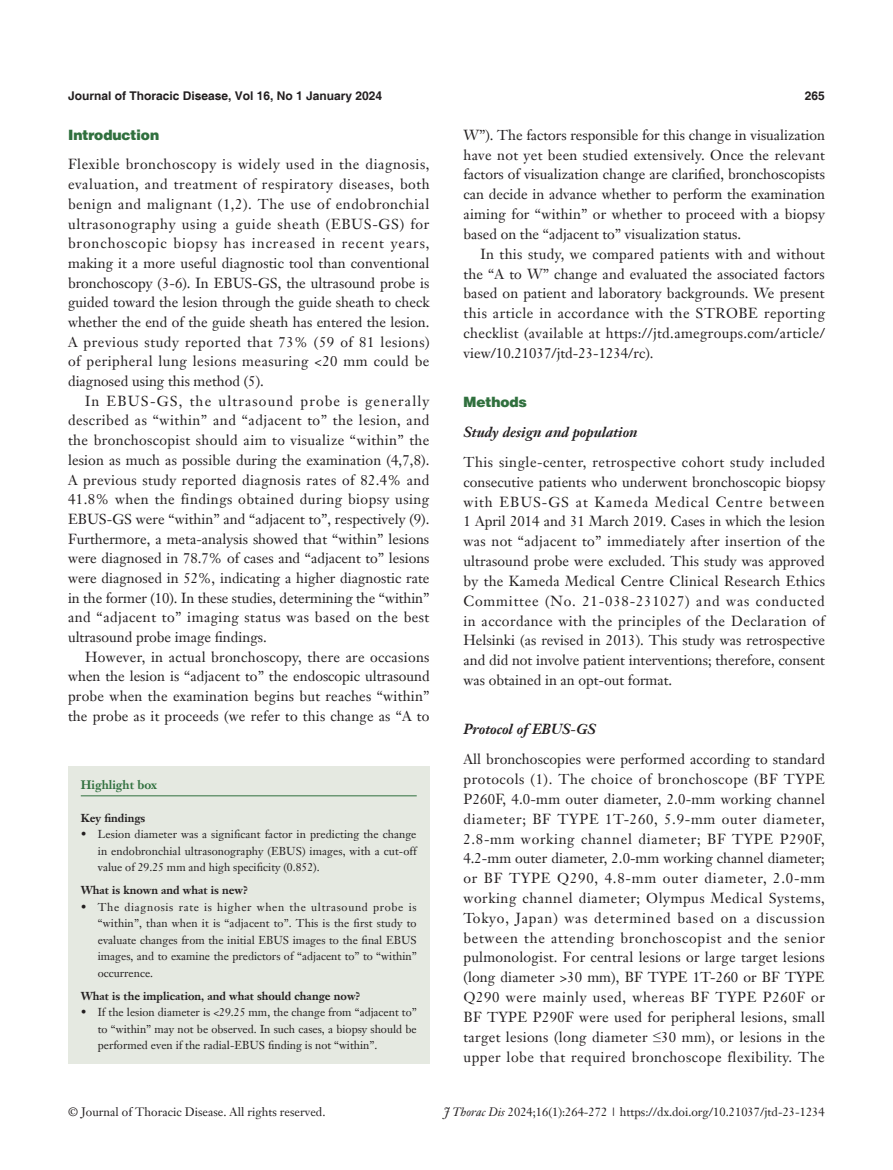
<style>
.page{position:relative;width:893px;height:1170px;background:#fff}
.page>*{position:absolute;margin:0;border:0;box-sizing:border-box;transform-origin:0 0}
.t1{font:14.25px/19.8px "Janson Text LT";letter-spacing:.01em;color:#231f20;text-align:justify}
._2ji-6_5{font:italic 700 14.25px "Janson Text LT";color:#231f20}
._1ji-zhengti{font:900 14.25px "Helvetica";color:#30703e}
._1ji-6_5{font:900 14.25px "Helvetica";color:#30703e}
.t2{font:12px "Janson Text LT";color:#231f20}
.t3{font:700 12px "Helvetica";color:#231f20}
.Cite{font:700 12px "Janson Text LT";color:#30703e}
.box-zhengwen{font:11.25px/16.5px "Janson Text LT";color:#231f20;text-align:justify}
.box-biaoti-1_5mm{font:700 11.25px "Janson Text LT";color:#231f20}
.box-biaoti{font:700 11.25px "Janson Text LT";color:#231f20}
.s1{font-weight:400;font-style:normal}
.s2{font-family:"Times New Roman"}
.s3{font-style:italic}
</style>
<div class="page">
<div style="left:68px;top:766px;width:361px;height:297px;background:#e5e9e1"></div>
<hr style="left:81px;top:795px;width:336px;height:1px;background:#30703e">
<p class="t3" style="left:68px;top:88px;width:316px">Journal of Thoracic Disease, Vol 16, No 1 January 2024</p>
<p class="t3" style="left:805px;top:88px;width:22px">265</p>
<p class="_1ji-zhengti" style="left:68px;top:126px;width:93px">Introduction</p>
<p class="t1" style="left:68px;top:154px;width:363px">Flexible bronchoscopy is widely used in the diagnosis, evaluation, and treatment of respiratory diseases, both benign and malignant (1,2). The use of endobronchial ultrasonography using a guide sheath (EBUS-GS) for bronchoscopic biopsy has increased in recent years, making it a more useful diagnostic tool than conventional bronchoscopy (3-6). In EBUS-GS, the ultrasound probe is guided toward the lesion through the guide sheath to check whether the end of the guide sheath has entered the lesion.<br>A previous study reported that 73% (59 of 81 lesions) of peripheral lung lesions measuring &lt;20 mm could be diagnosed using this method (5).</p>
<p class="t1" style="left:68px;top:391px;width:363px;text-indent:17px">In EBUS-GS, the ultrasound probe is generally described as “within” and “adjacent to” the lesion, and the bronchoscopist should aim to visualize “within” the lesion as much as possible during the examination (4,7,8).<br>A previous study reported diagnosis rates of 82.4% and 41.8% when the findings obtained during biopsy using EBUS-GS were “within” and “adjacent to”, respectively (9).<br>Furthermore, a meta-analysis showed that “within” lesions were diagnosed in 78.7% of cases and “adjacent to” lesions were diagnosed in 52%, indicating a higher diagnostic rate in the former (10). In these studies, determining the “within” and “adjacent to” imaging status was based on the best ultrasound probe image findings.</p>
<p class="t1" style="left:68px;top:647px;width:363px;text-indent:17px">However, in actual bronchoscopy, there are occasions when the lesion is “adjacent to” the endoscopic ultrasound probe when the examination begins but reaches “within” the probe as it proceeds (we refer to this change as “A to</p>
<p class="Cite" style="left:81px;top:777px;width:78px">Highlight box</p>
<p class="box-biaoti" style="left:81px;top:810px;width:66px">Key findings</p>
<p class="box-zhengwen" style="left:98px;top:826px;width:320px;text-indent:-17px">• Lesion diameter was a significant factor in predicting the change in endobronchial ultrasonography (EBUS) images, with a cut-off value of 29.25 mm and high specificity (0.852).</p>
<p class="box-biaoti-1_5mm" style="left:81px;top:883px;width:169px">What is known and what is new?</p>
<p class="box-zhengwen" style="left:98px;top:898px;width:320px;text-indent:-17px">• The diagnosis rate is higher when the ultrasound probe is “within”, than when it is “adjacent to”. This is the first study to evaluate changes from the initial EBUS images to the final EBUS images, and to examine the predictors of “adjacent to” to “within” occurrence.</p>
<p class="box-biaoti-1_5mm" style="left:81px;top:988px;width:281px">What is the implication, and what should change now?</p>
<p class="box-zhengwen" style="left:98px;top:1003px;width:320px;text-indent:-17px">• If the lesion diameter is &lt;29.25 mm, the change from “adjacent to” to “within” may not be observed. In such cases, a biopsy should be performed even if the radial-EBUS finding is not “within”.</p>
<p class="t1" style="left:463px;top:125px;width:363px">W”). The factors responsible for this change in visualization have not yet been studied extensively. Once the relevant factors of visualization change are clarified, bronchoscopists can decide in advance whether to perform the examination aiming for “within” or whether to proceed with a biopsy based on the “adjacent to” visualization status.</p>
<p class="t1" style="left:463px;top:244px;width:363px;text-indent:17px">In this study, we compared patients with and without the “A to W” change and evaluated the associated factors based on patient and laboratory backgrounds. We present this article in accordance with the STROBE reporting checklist (available at https://jtd.amegroups.com/article/ view/10.21037/jtd-23-1234/rc).</p>
<p class="_1ji-6_5" style="left:463px;top:393px;width:65px">Methods</p>
<p class="_2ji-6_5" style="left:463px;top:423px;width:176px">Study design and population</p>
<p class="t1" style="left:463px;top:452px;width:363px">This single-center, retrospective cohort study included consecutive patients who underwent bronchoscopic biopsy with EBUS-GS at Kameda Medical Centre between 1 April 2014 and 31 March 2019. Cases in which the lesion was not “adjacent to” immediately after insertion of the ultrasound probe were excluded. This study was approved by the Kameda Medical Centre Clinical Research Ethics Committee (No. 21-038-231027) and was conducted in accordance with the principles of the Declaration of Helsinki (as revised in 2013). This study was retrospective and did not involve patient interventions; therefore, consent was obtained in an opt-out format.</p>
<p class="_2ji-6_5" style="left:463px;top:720px;width:134px">Protocol of EBUS<span class="s1">-</span>GS</p>
<p class="t1" style="left:463px;top:749px;width:363px">All bronchoscopies were performed according to standard protocols (1). The choice of bronchoscope (BF TYPE P260F, 4.0-mm outer diameter, 2.0-mm working channel diameter; BF TYPE 1T-260, 5.9-mm outer diameter, 2.8-mm working channel diameter; BF TYPE P290F, 4.2-mm outer diameter, 2.0-mm working channel diameter; or BF TYPE Q290, 4.8-mm outer diameter, 2.0-mm working channel diameter; Olympus Medical Systems, Tokyo, Japan) was determined based on a discussion between the attending bronchoscopist and the senior pulmonologist. For central lesions or large target lesions (long diameter &gt;30 mm), BF TYPE 1T-260 or BF TYPE Q290 were mainly used, whereas BF TYPE P260F or BF TYPE P290F were used for peripheral lesions, small target lesions (long diameter <span class="s2">≤</span>30 mm), or lesions in the upper lobe that required bronchoscope flexibility. The</p>
<p class="t2" style="left:68px;top:1104px;width:259px">© Journal of Thoracic Disease. All rights reserved.</p>
<p class="t2" style="left:444px;top:1104px;width:382px"><span class="s3">J Thorac Dis</span> 2024;16(1):264-272 | https://dx.doi.org/10.21037/jtd-23-1234</p>
</div>
